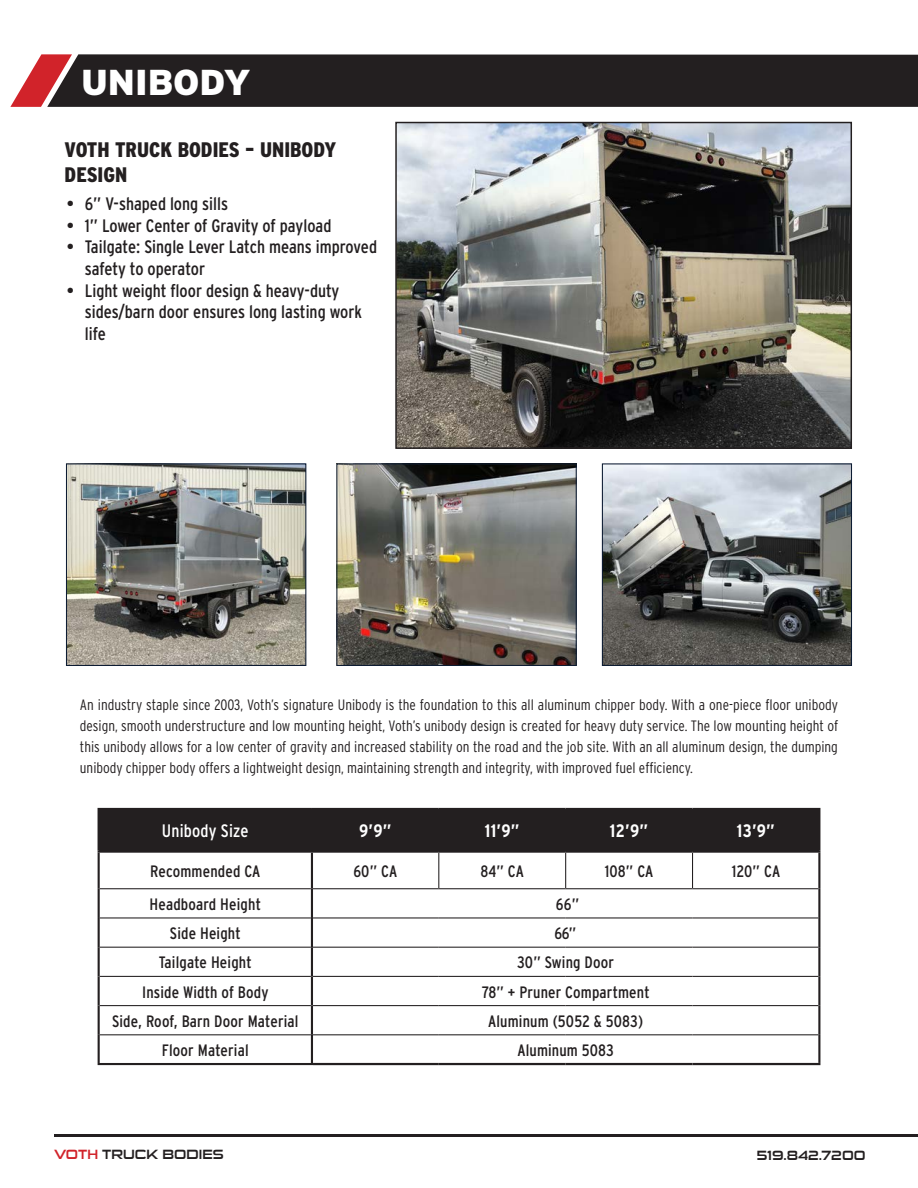
<style>
.page{position:relative;width:918px;height:1188px;background:#fff}
.page>*{position:absolute;margin:0;border:0;box-sizing:border-box;transform-origin:0 0}
.t1{font:900 36px "Interstate";color:#fff}
.copy{font:900 condensed 21px/25.2px "Interstate";color:#231f20}
.t2{font:condensed 18px/21.6px "Interstate";color:#231f20}
.Table_-_Body{font:700 condensed 18px "Interstate";color:#fff}
.Table_-_Sub-header{font:condensed 18px "Interstate";letter-spacing:.01em;color:#fff}
.Table_-_Sub-header-2{font:condensed 16.5px "Interstate";letter-spacing:.01em;color:#231f20}
.Table_-_Body-2{font:condensed 16.5px "Interstate";letter-spacing:.01em;color:#231f20}
.copy-2{font:300 condensed 15px/21px "Interstate";color:#231f20;text-align:justify}
.t3{font:13.5px "Sui Generis Rg";color:#231f20}
.s1{color:#d1232a}
</style>
<div class="page">
<div style="left:72px;top:54px;width:846px;height:53px;background:#231f20"></div>
<svg style="left:10px;top:54px;width:62px;height:53px"></svg>
<hr style="left:54px;top:1134px;width:864px;height:3px;background:#231f20">
<div style="left:100px;top:810px;width:718px;height:41px;background:#231f20"></div>
<hr style="left:98px;top:810px;width:2px;height:41px;background:#231f20">
<hr style="left:818px;top:889px;width:2px;height:29px;background:#231f20">
<hr style="left:818px;top:810px;width:2px;height:41px;background:#231f20">
<hr style="left:818px;top:853px;width:2px;height:36px;background:#231f20">
<hr style="left:818px;top:918px;width:2px;height:29px;background:#231f20">
<hr style="left:818px;top:947px;width:2px;height:29px;background:#231f20">
<hr style="left:818px;top:976px;width:2px;height:30px;background:#231f20">
<hr style="left:818px;top:1006px;width:2px;height:29px;background:#231f20">
<hr style="left:818px;top:1035px;width:2px;height:28px;background:#231f20">
<hr style="left:312px;top:808px;width:127px;height:2px;background:#231f20">
<hr style="left:439px;top:808px;width:127px;height:2px;background:#231f20">
<hr style="left:566px;top:808px;width:127px;height:2px;background:#231f20">
<hr style="left:693px;top:808px;width:127px;height:2px;background:#231f20">
<hr style="left:313px;top:1063px;width:126px;height:2px;background:#231f20">
<hr style="left:439px;top:1063px;width:127px;height:2px;background:#231f20">
<hr style="left:566px;top:1063px;width:127px;height:2px;background:#231f20">
<hr style="left:693px;top:1063px;width:127px;height:2px;background:#231f20">
<hr style="left:312px;top:851px;width:127px;height:2px;background:#231f20">
<hr style="left:439px;top:851px;width:127px;height:2px;background:#231f20">
<hr style="left:566px;top:851px;width:127px;height:2px;background:#231f20">
<hr style="left:693px;top:851px;width:127px;height:2px;background:#231f20">
<hr style="left:98px;top:808px;width:214px;height:2px;background:#231f20">
<hr style="left:311px;top:810px;width:2px;height:41px;background:#231f20">
<hr style="left:438px;top:810px;width:2px;height:41px;background:#231f20">
<hr style="left:565px;top:810px;width:2px;height:41px;background:#231f20">
<hr style="left:691px;top:810px;width:3px;height:41px;background:#231f20">
<hr style="left:438px;top:853px;width:1px;height:35px;background:#231f20">
<hr style="left:565px;top:853px;width:1px;height:35px;background:#231f20">
<hr style="left:692px;top:853px;width:1px;height:35px;background:#231f20">
<hr style="left:100px;top:888px;width:211px;height:1px;background:#231f20">
<hr style="left:313px;top:888px;width:126px;height:1px;background:#231f20">
<hr style="left:439px;top:888px;width:127px;height:1px;background:#231f20">
<hr style="left:566px;top:888px;width:127px;height:1px;background:#231f20">
<hr style="left:693px;top:888px;width:125px;height:1px;background:#231f20">
<hr style="left:100px;top:917px;width:211px;height:1px;background:#231f20">
<hr style="left:313px;top:917px;width:126px;height:1px;background:#231f20">
<hr style="left:439px;top:917px;width:127px;height:1px;background:#231f20">
<hr style="left:566px;top:917px;width:127px;height:1px;background:#231f20">
<hr style="left:693px;top:917px;width:125px;height:1px;background:#231f20">
<hr style="left:100px;top:947px;width:211px;height:1px;background:#231f20">
<hr style="left:313px;top:947px;width:126px;height:1px;background:#231f20">
<hr style="left:439px;top:947px;width:127px;height:1px;background:#231f20">
<hr style="left:566px;top:947px;width:127px;height:1px;background:#231f20">
<hr style="left:693px;top:947px;width:125px;height:1px;background:#231f20">
<hr style="left:100px;top:976px;width:211px;height:1px;background:#231f20">
<hr style="left:313px;top:976px;width:126px;height:1px;background:#231f20">
<hr style="left:439px;top:976px;width:127px;height:1px;background:#231f20">
<hr style="left:566px;top:976px;width:127px;height:1px;background:#231f20">
<hr style="left:693px;top:976px;width:125px;height:1px;background:#231f20">
<hr style="left:100px;top:1005px;width:211px;height:1px;background:#231f20">
<hr style="left:313px;top:1005px;width:126px;height:1px;background:#231f20">
<hr style="left:439px;top:1005px;width:127px;height:1px;background:#231f20">
<hr style="left:566px;top:1005px;width:127px;height:1px;background:#231f20">
<hr style="left:693px;top:1005px;width:125px;height:1px;background:#231f20">
<hr style="left:100px;top:1034px;width:211px;height:1px;background:#231f20">
<hr style="left:313px;top:1034px;width:126px;height:1px;background:#231f20">
<hr style="left:439px;top:1034px;width:127px;height:1px;background:#231f20">
<hr style="left:566px;top:1034px;width:127px;height:1px;background:#231f20">
<hr style="left:693px;top:1034px;width:125px;height:1px;background:#231f20">
<hr style="left:98px;top:851px;width:214px;height:2px;background:#231f20">
<hr style="left:98px;top:853px;width:2px;height:36px;background:#231f20">
<hr style="left:311px;top:853px;width:2px;height:36px;background:#231f20">
<hr style="left:98px;top:889px;width:2px;height:29px;background:#231f20">
<hr style="left:311px;top:889px;width:2px;height:29px;background:#231f20">
<hr style="left:98px;top:918px;width:2px;height:29px;background:#231f20">
<hr style="left:311px;top:918px;width:2px;height:29px;background:#231f20">
<hr style="left:98px;top:947px;width:2px;height:29px;background:#231f20">
<hr style="left:311px;top:947px;width:2px;height:29px;background:#231f20">
<hr style="left:98px;top:976px;width:2px;height:30px;background:#231f20">
<hr style="left:311px;top:976px;width:2px;height:30px;background:#231f20">
<hr style="left:98px;top:1006px;width:2px;height:29px;background:#231f20">
<hr style="left:311px;top:1006px;width:2px;height:29px;background:#231f20">
<hr style="left:98px;top:1035px;width:2px;height:28px;background:#231f20">
<hr style="left:311px;top:1035px;width:2px;height:28px;background:#231f20">
<hr style="left:98px;top:1063px;width:215px;height:2px;background:#231f20">
<img style="left:397px;top:124px;width:453px;height:323px">
<div style="left:395px;top:122px;width:457px;height:327px;border:1px solid #231f20"></div>
<img style="left:338px;top:465px;width:237px;height:199px">
<div style="left:336px;top:463px;width:241px;height:203px;border:1px solid #0d1c33"></div>
<img style="left:68px;top:465px;width:236px;height:199px">
<div style="left:66px;top:463px;width:240px;height:203px;border:1px solid #0d1c33"></div>
<img style="left:604px;top:465px;width:246px;height:199px">
<div style="left:602px;top:463px;width:250px;height:203px;border:1px solid #0d1c33"></div>
<p class="t1" style="left:81px;top:61px;width:171px">UNIBODY</p>
<p class="copy" style="left:65px;top:136px;width:273px">VOTH TRUCK BODIES – UNIBODY<br>DESIGN</p>
<p class="t2" style="left:67px;top:193px;width:163px">• 6” V-shaped long sills</p>
<p class="t2" style="left:67px;top:215px;width:266px">• 1” Lower Center of Gravity of payload</p>
<p class="t2" style="left:85px;top:236px;width:294px;text-indent:-18px">• Tailgate: Single Lever Latch means improved safety to operator</p>
<p class="t2" style="left:85px;top:279px;width:279px;text-indent:-18px">• Light weight floor design &amp; heavy-duty sides/barn door ensures long lasting work life</p>
<p class="copy-2" style="left:80px;top:694px;width:760px">An industry staple since 2003, Voth’s signature Unibody is the foundation to this all aluminum chipper body. With a one-piece floor unibody design, smooth understructure and low mounting height, Voth’s unibody design is created for heavy duty service. The low mounting height of this unibody allows for a low center of gravity and increased stability on the road and the job site. With an all aluminum design, the dumping unibody chipper body offers a lightweight design, maintaining strength and integrity, with improved fuel efficiency.</p>
<p class="Table_-_Sub-header" style="left:162px;top:820px;width:88px">Unibody Size</p>
<p class="Table_-_Body" style="left:359px;top:820px;width:34px">9’9”</p>
<p class="Table_-_Body" style="left:485px;top:820px;width:36px">11’9”</p>
<p class="Table_-_Body" style="left:610px;top:820px;width:40px">12’9”</p>
<p class="Table_-_Body" style="left:737px;top:820px;width:40px">13’9”</p>
<p class="Table_-_Sub-header-2" style="left:150px;top:861px;width:112px">Recommended CA</p>
<p class="Table_-_Body-2" style="left:353px;top:861px;width:45px">60” CA</p>
<p class="Table_-_Body-2" style="left:480px;top:861px;width:45px">84” CA</p>
<p class="Table_-_Body-2" style="left:605px;top:861px;width:50px">108” CA</p>
<p class="Table_-_Body-2" style="left:732px;top:861px;width:50px">120” CA</p>
<p class="Table_-_Sub-header-2" style="left:150px;top:894px;width:113px">Headboard Height</p>
<p class="Table_-_Body-2" style="left:556px;top:894px;width:25px">66”</p>
<p class="Table_-_Sub-header-2" style="left:170px;top:923px;width:72px">Side Height</p>
<p class="Table_-_Body-2" style="left:555px;top:923px;width:23px">66”</p>
<p class="Table_-_Sub-header-2" style="left:159px;top:953px;width:94px">Tailgate Height</p>
<p class="Table_-_Body-2" style="left:517px;top:953px;width:98px">30” Swing Door</p>
<p class="Table_-_Sub-header-2" style="left:142px;top:982px;width:128px">Inside Width of Body</p>
<p class="Table_-_Body-2" style="left:482px;top:982px;width:169px">78” + Pruner Compartment</p>
<p class="Table_-_Sub-header-2" style="left:112px;top:1011px;width:188px">Side, Roof, Barn Door Material</p>
<p class="Table_-_Body-2" style="left:488px;top:1011px;width:157px">Aluminum (5052 &amp; 5083)</p>
<p class="Table_-_Sub-header-2" style="left:162px;top:1040px;width:88px">Floor Material</p>
<p class="Table_-_Body-2" style="left:517px;top:1040px;width:98px">Aluminum 5083</p>
<p class="t3" style="left:54px;top:1147px;width:171px"><span class="s1">VOTH</span> TRUCK BODIES</p>
<p class="t3" style="left:757px;top:1147px;width:110px">519.842.7200</p>
</div>
